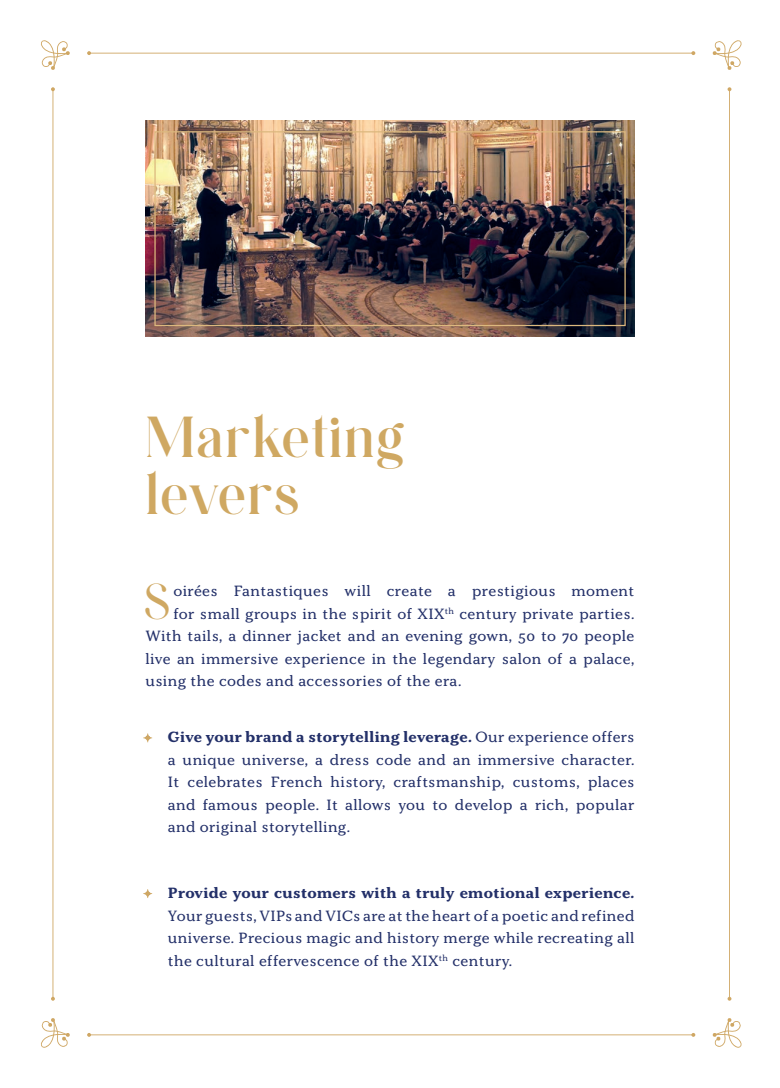
<style>
.page{position:relative;width:780px;height:1088px;background:#fff}
.page>*{position:absolute;margin:0;border:0;box-sizing:border-box;transform-origin:0 0}
.t1{font:600 47.5px/57px "Astralaga";letter-spacing:.01em;color:#cfa862}
.t2{font:500 41.5px "Astralaga";color:#cfa862}
.t3{font:15px/22.5px "Kopius";letter-spacing:.025em;color:#233069;text-align:justify}
.t4{font:700 15px "Kopius";letter-spacing:.025em;color:#233069}
.s1{font-weight:700}
</style>
<div class="page">
<svg style="left:712px;top:1018px;width:30px;height:30px"></svg>
<svg style="left:41px;top:1018px;width:29px;height:30px"></svg>
<svg style="left:87px;top:1033px;width:608px;height:4px"></svg>
<svg style="left:712px;top:40px;width:29px;height:30px"></svg>
<svg style="left:727px;top:87px;width:4px;height:914px"></svg>
<svg style="left:41px;top:40px;width:29px;height:30px"></svg>
<svg style="left:51px;top:87px;width:4px;height:914px"></svg>
<svg style="left:87px;top:51px;width:608px;height:4px"></svg>
<img style="left:145px;top:121px;width:489px;height:216px">
<div style="left:154px;top:131px;width:471px;height:195px;border:1px solid #dcb87e"></div>
<svg style="left:143px;top:889px;width:9px;height:9px"></svg>
<svg style="left:143px;top:733px;width:9px;height:9px"></svg>
<h1 class="t1" style="left:145px;top:409px;width:262px">Marketing levers</h1>
<h2 class="t2" style="left:144px;top:573px;width:28px">S</h2>
<p class="t3" style="left:173px;top:580px;width:462px">oirées Fantastiques will create a prestigious moment</p>
<p class="t3" style="left:173px;top:602px;width:462px">for small groups in the spirit of XIX<sup>th</sup> century private parties.</p>
<p class="t3" style="left:145px;top:625px;width:490px">With tails, a dinner jacket and an evening gown, 50 to 70 people</p>
<p class="t3" style="left:145px;top:647px;width:490px">live an immersive experience in the legendary salon of a palace,</p>
<p class="t3" style="left:145px;top:670px;width:317px">using the codes and accessories of the era.</p>
<p class="t3" style="left:168px;top:725px;width:468px;text-indent:-22px"><span class="s1">• Give your brand a storytelling leverage.</span> Our experience offers a unique universe, a dress code and an immersive character.<br>It celebrates French history, craftsmanship, customs, places and famous people. It allows you to develop a rich, popular and original storytelling.</p>
<p class="t4" style="left:145px;top:884px;width:490px">• Provide your customers with a truly emotional experience.</p>
<p class="t3" style="left:168px;top:904px;width:468px">Your guests, VIPs and VICs are at the heart of a poetic and refined universe. Precious magic and history merge while recreating all the cultural effervescence of the XIX<sup>th</sup> century.</p>
</div>
